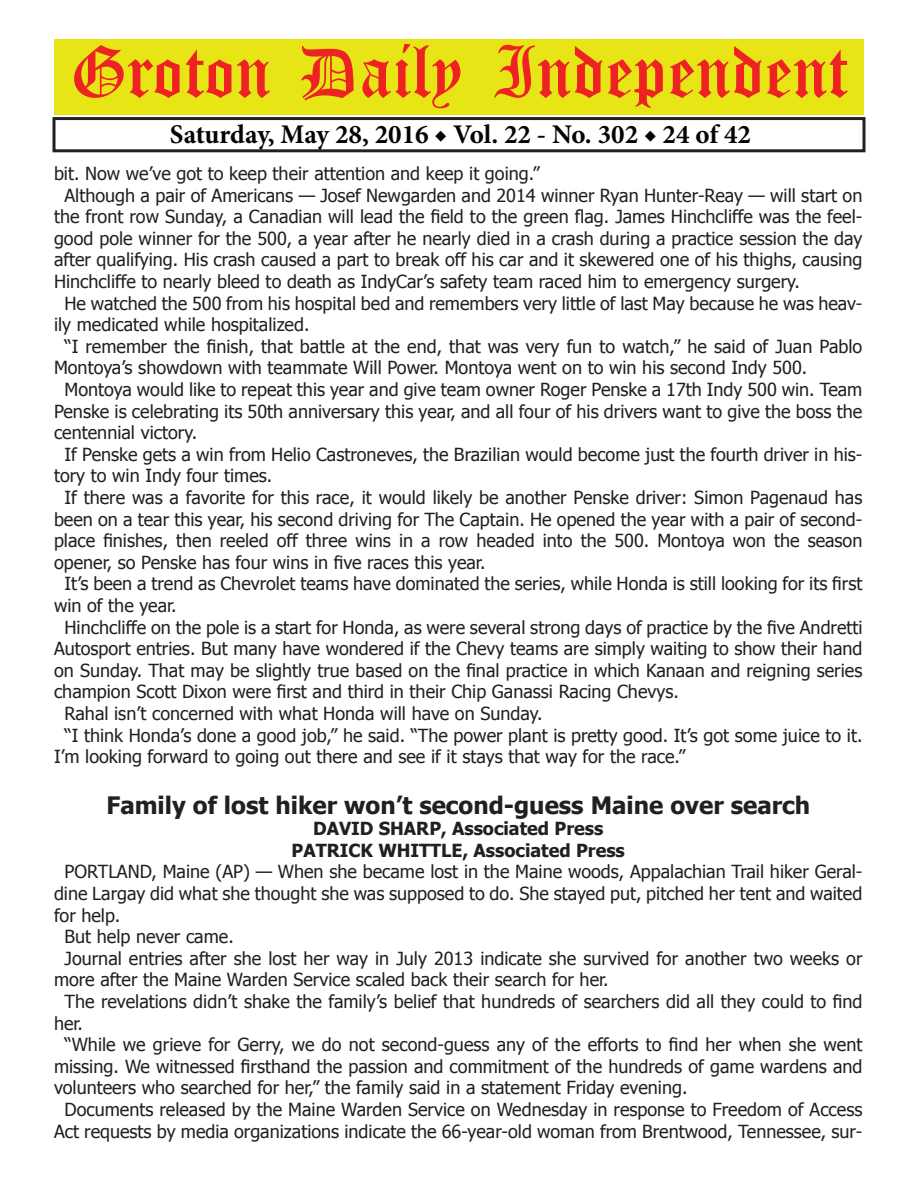
<style>
.page{position:relative;width:918px;height:1188px;background:#fff}
.page>*{position:absolute;margin:0;border:0;box-sizing:border-box;transform-origin:0 0}
.t1{font:54px "Old English Five";color:#ee2123}
.t2{font:700 27px "Minion Pro";color:#040503}
.t3{font:700 24px "Tahoma";color:#231f20}
.t4{font:18px "Tahoma";color:#231f20}
.t5{font:700 18px/21.6px "Tahoma";color:#231f20;text-align:center}
</style>
<div class="page">
<div style="left:52px;top:117px;width:814px;height:35px;border:3px solid #231f20"></div>
<div style="left:54px;top:40px;width:810px;height:75px;background:#e7e515"></div>
<h1 class="t1" style="left:70px;top:47px;width:779px">Groton Daily Independent</h1>
<h2 class="t2" style="left:170px;top:116px;width:583px">Saturday, May 28, 2016 ◆ Vol. 22 - No. 302 ◆ 24 of 42</h2>
<p class="t4" style="left:54px;top:161px;width:487px">bit. Now we’ve got to keep their attention and keep it going.”</p>
<p class="t4" style="left:64px;top:183px;width:799px">Although a pair of Americans — Josef Newgarden and 2014 winner Ryan Hunter-Reay — will start on</p>
<p class="t4" style="left:54px;top:205px;width:810px">the front row Sunday, a Canadian will lead the field to the green flag. James Hinchcliffe was the feel-</p>
<p class="t4" style="left:54px;top:226px;width:810px">good pole winner for the 500, a year after he nearly died in a crash during a practice session the day</p>
<p class="t4" style="left:54px;top:248px;width:810px">after qualifying. His crash caused a part to break off his car and it skewered one of his thighs, causing</p>
<p class="t4" style="left:54px;top:269px;width:748px">Hinchcliffe to nearly bleed to death as IndyCar’s safety team raced him to emergency surgery.</p>
<p class="t4" style="left:64px;top:291px;width:799px">He watched the 500 from his hospital bed and remembers very little of last May because he was heav-</p>
<p class="t4" style="left:54px;top:313px;width:257px">ily medicated while hospitalized.</p>
<p class="t4" style="left:64px;top:334px;width:799px">“I remember the finish, that battle at the end, that was very fun to watch,” he said of Juan Pablo</p>
<p class="t4" style="left:54px;top:356px;width:755px">Montoya’s showdown with teammate Will Power. Montoya went on to win his second Indy 500.</p>
<p class="t4" style="left:64px;top:377px;width:799px">Montoya would like to repeat this year and give team owner Roger Penske a 17th Indy 500 win. Team</p>
<p class="t4" style="left:54px;top:399px;width:810px">Penske is celebrating its 50th anniversary this year, and all four of his drivers want to give the boss the</p>
<p class="t4" style="left:54px;top:421px;width:145px">centennial victory.</p>
<p class="t4" style="left:64px;top:442px;width:799px">If Penske gets a win from Helio Castroneves, the Brazilian would become just the fourth driver in his-</p>
<p class="t4" style="left:54px;top:464px;width:220px">tory to win Indy four times.</p>
<p class="t4" style="left:64px;top:485px;width:799px">If there was a favorite for this race, it would likely be another Penske driver: Simon Pagenaud has</p>
<p class="t4" style="left:54px;top:507px;width:810px">been on a tear this year, his second driving for The Captain. He opened the year with a pair of second-</p>
<p class="t4" style="left:54px;top:529px;width:810px">place finishes, then reeled off three wins in a row headed into the 500. Montoya won the season</p>
<p class="t4" style="left:54px;top:550px;width:433px">opener, so Penske has four wins in five races this year.</p>
<p class="t4" style="left:64px;top:572px;width:799px">It’s been a trend as Chevrolet teams have dominated the series, while Honda is still looking for its first</p>
<p class="t4" style="left:54px;top:593px;width:124px">win of the year.</p>
<p class="t4" style="left:64px;top:615px;width:800px">Hinchcliffe on the pole is a start for Honda, as were several strong days of practice by the five Andretti</p>
<p class="t4" style="left:54px;top:637px;width:810px">Autosport entries. But many have wondered if the Chevy teams are simply waiting to show their hand</p>
<p class="t4" style="left:54px;top:658px;width:810px">on Sunday. That may be slightly true based on the final practice in which Kanaan and reigning series</p>
<p class="t4" style="left:54px;top:680px;width:626px">champion Scott Dixon were first and third in their Chip Ganassi Racing Chevys.</p>
<p class="t4" style="left:64px;top:701px;width:480px">Rahal isn’t concerned with what Honda will have on Sunday.</p>
<p class="t4" style="left:64px;top:723px;width:800px">“I think Honda’s done a good job,” he said. “The power plant is pretty good. It’s got some juice to it.</p>
<p class="t4" style="left:54px;top:745px;width:633px">I’m looking forward to going out there and see if it stays that way for the race.”</p>
<h3 class="t3" style="left:106px;top:788px;width:705px">Family of lost hiker won’t second-guess Maine over search</h3>
<p class="t5" style="left:292px;top:817px;width:335px">DAVID SHARP, Associated Press<br>PATRICK WHITTLE, Associated Press</p>
<p class="t4" style="left:65px;top:860px;width:799px">PORTLAND, Maine (AP) — When she became lost in the Maine woods, Appalachian Trail hiker Geral-</p>
<p class="t4" style="left:54px;top:881px;width:810px">dine Largay did what she thought she was supposed to do. She stayed put, pitched her tent and waited</p>
<p class="t4" style="left:54px;top:903px;width:68px">for help.</p>
<p class="t4" style="left:65px;top:925px;width:171px">But help never came.</p>
<p class="t4" style="left:65px;top:946px;width:799px">Journal entries after she lost her way in July 2013 indicate she survived for another two weeks or</p>
<p class="t4" style="left:54px;top:968px;width:556px">more after the Maine Warden Service scaled back their search for her.</p>
<p class="t4" style="left:65px;top:989px;width:800px">The revelations didn’t shake the family’s belief that hundreds of searchers did all they could to find</p>
<p class="t4" style="left:54px;top:1011px;width:31px">her.</p>
<p class="t4" style="left:65px;top:1033px;width:799px">“While we grieve for Gerry, we do not second-guess any of the efforts to find her when she went</p>
<p class="t4" style="left:54px;top:1054px;width:810px">missing. We witnessed firsthand the passion and commitment of the hundreds of game wardens and</p>
<p class="t4" style="left:54px;top:1076px;width:635px">volunteers who searched for her,” the family said in a statement Friday evening.</p>
<p class="t4" style="left:65px;top:1097px;width:799px">Documents released by the Maine Warden Service on Wednesday in response to Freedom of Access</p>
<p class="t4" style="left:54px;top:1119px;width:810px">Act requests by media organizations indicate the 66-year-old woman from Brentwood, Tennessee, sur-</p>
</div>
